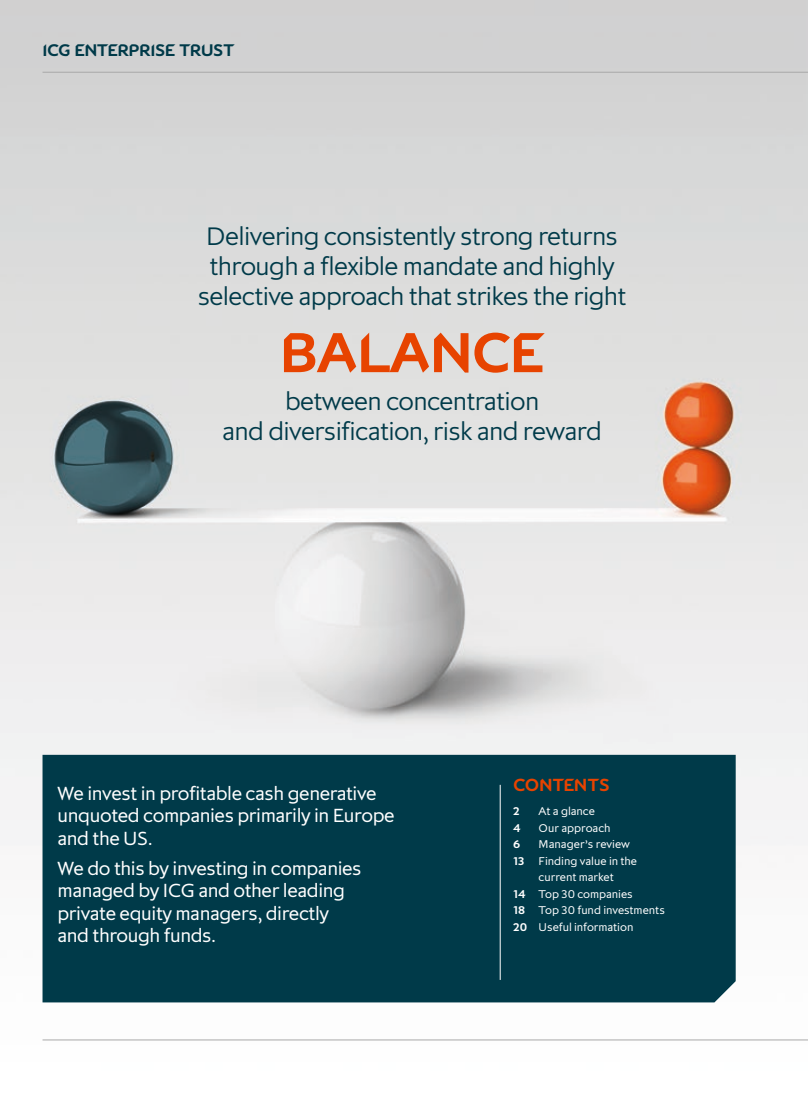
<style>
.page{position:relative;width:808px;height:1106px;background:#fff}
.page>*{position:absolute;margin:0;border:0;box-sizing:border-box;transform-origin:0 0}
.t1{font:60px "ICG Headline";letter-spacing:-.025em;color:#e74300}
.t2{font:300 27px/30px "Pembroke";letter-spacing:-.025em;color:#003a49;text-align:center}
.t3{font:20.25px/22.5px "Pembroke";letter-spacing:-.02em;color:#fff}
.t4{font:18.75px "ICG Headline";letter-spacing:-.01em;color:#e74300}
.t5{font:18px "ICG Headline";letter-spacing:-.035em;color:#003a49}
.t6{font:12px "Pembroke";letter-spacing:-.005em;color:#fff}
.t7{font:12px "ICG Headline";color:#fff}
.s1{font-family:"ICG Headline"}
</style>
<div class="page">
<img style="left:0;top:0;width:807px;height:1041px">
<hr style="left:807px;top:0;width:1px;height:1106px;background:#003a49">
<hr style="left:43px;top:72px;width:765px;height:1px;background:#a8a8a8">
<hr style="left:43px;top:1039px;width:765px;height:1px;background:#a8a8a8">
<div style="left:43px;top:755px;width:693px;height:247px;background:#003a49"></div>
<hr style="left:500px;top:785px;width:1px;height:195px;background:#fff">
<svg style="left:807px;top:665px;width:1px;height:90px"></svg>
<p class="t5" style="left:43px;top:42px;width:194px">ICG ENTERPRISE TRUST</p>
<h2 class="t2" style="left:198px;top:220px;width:430px">Delivering consistently strong returns through a flexible mandate and highly selective approach that strikes the right</h2>
<h1 class="t1" style="left:279px;top:326px;width:267px">BALANCE</h1>
<h2 class="t2" style="left:222px;top:385px;width:381px">between concentration<br>and diversification, risk and reward</h2>
<p class="t3" style="left:58px;top:781px;width:339px">We invest in profitable cash generative unquoted companies primarily in Europe and the US.</p>
<p class="t3" style="left:58px;top:856px;width:306px">We do this by investing in companies managed by ICG and other leading private equity managers, directly and through funds.</p>
<p class="t4" style="left:513px;top:777px;width:98px">CONTENTS</p>
<p class="t7" style="left:513px;top:806px;width:8px">2</p>
<p class="t6" style="left:539px;top:804px;width:58px">At a glance</p>
<p class="t7" style="left:513px;top:822px;width:9px">4</p>
<p class="t6" style="left:539px;top:820px;width:73px">Our approach</p>
<p class="t7" style="left:513px;top:839px;width:9px">6</p>
<p class="t6" style="left:539px;top:837px;width:93px">Manager’s review</p>
<p class="t6" style="left:513px;top:853px;width:125px"><span class="s1">13</span> Finding value in the</p>
<p class="t6" style="left:539px;top:870px;width:77px">current market</p>
<p class="t6" style="left:513px;top:886px;width:121px"><span class="s1">14</span> Top 30 companies</p>
<p class="t6" style="left:513px;top:903px;width:153px"><span class="s1">18</span> Top 30 fund investments</p>
<p class="t6" style="left:513px;top:919px;width:122px"><span class="s1">20</span> Useful information</p>
</div>
